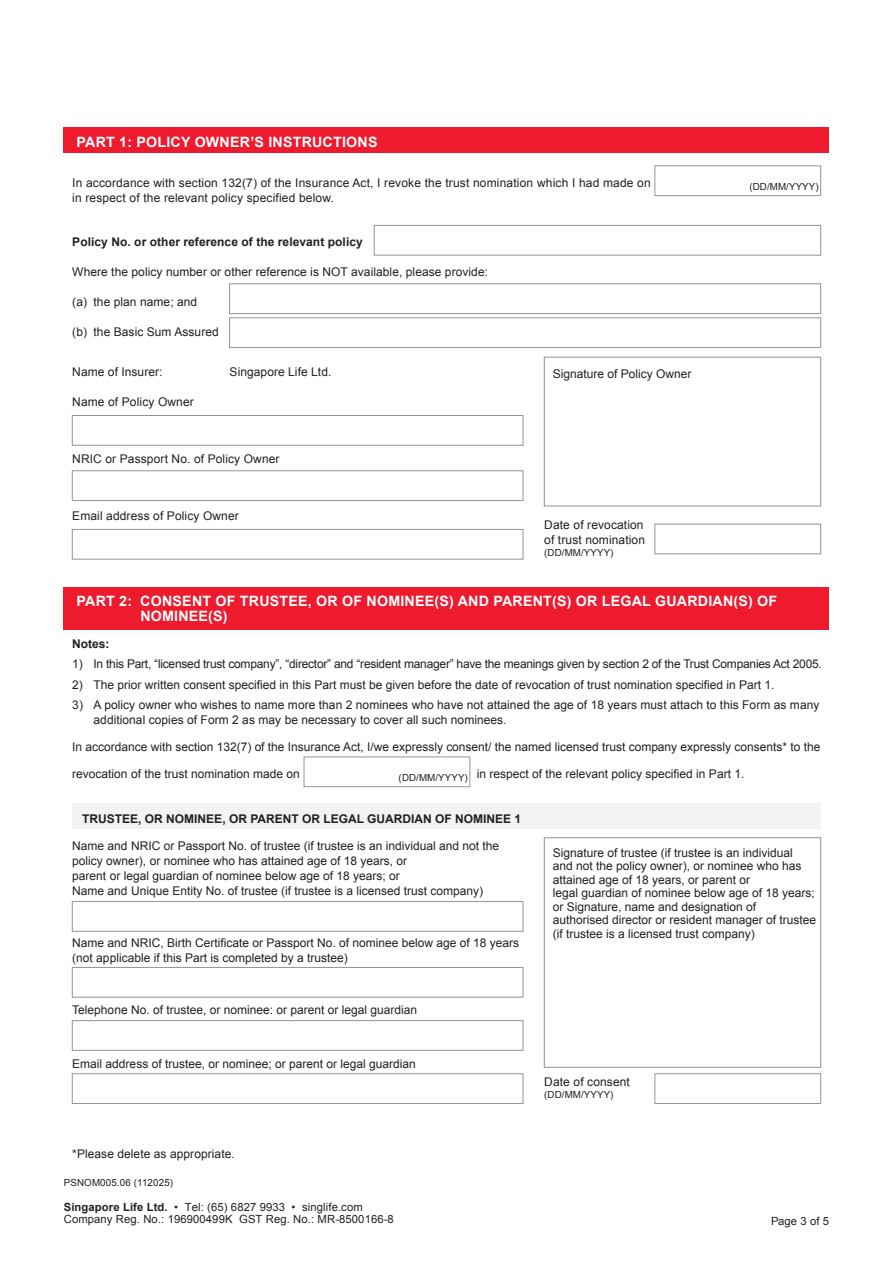
<style>
.page{position:relative;width:893px;height:1263px;background:#fff}
.page>*{position:absolute;margin:0;border:0;box-sizing:border-box;transform-origin:0 0}
.t1{font:700 14.25px/15px "Arial";letter-spacing:.015em;color:#fff}
.t2{font:12px/15px "Arial";color:#231f20}
.t3{font:12px "Arial";letter-spacing:-.02em;color:#231f20}
.t4{font:700 12px "Arial";color:#231f20}
.t5{font:11.25px/12.8px "Arial";letter-spacing:.01em;color:#231f20}
.t6{font:9.75px "Arial";letter-spacing:.01em;color:#231f20}
.s1{font-weight:700}
</style>
<div class="page">
<div style="left:64px;top:128px;width:765px;height:25px;background:#ee1a2e"></div>
<div style="left:374px;top:225px;width:447px;height:30px;border:1px solid #939598"></div>
<div style="left:229px;top:284px;width:592px;height:30px;border:1px solid #939598"></div>
<div style="left:229px;top:318px;width:592px;height:30px;border:1px solid #939598"></div>
<div style="left:544px;top:357px;width:277px;height:149px;border:1px solid #939598"></div>
<div style="left:72px;top:470px;width:451px;height:31px;border:1px solid #939598"></div>
<div style="left:72px;top:415px;width:451px;height:30px;border:1px solid #939598"></div>
<div style="left:655px;top:166px;width:166px;height:30px;border:1px solid #939598"></div>
<div style="left:655px;top:524px;width:166px;height:30px;border:1px solid #939598"></div>
<div style="left:72px;top:529px;width:451px;height:30px;border:1px solid #939598"></div>
<div style="left:64px;top:587px;width:765px;height:42px;background:#ee1a2e"></div>
<div style="left:72px;top:804px;width:749px;height:25px;background:#f2f3f4"></div>
<div style="left:544px;top:837px;width:277px;height:230px;border:1px solid #939598"></div>
<div style="left:72px;top:901px;width:451px;height:30px;border:1px solid #939598"></div>
<div style="left:72px;top:967px;width:451px;height:30px;border:1px solid #939598"></div>
<div style="left:72px;top:1020px;width:451px;height:30px;border:1px solid #939598"></div>
<div style="left:655px;top:1073px;width:166px;height:31px;border:1px solid #939598"></div>
<div style="left:72px;top:1073px;width:451px;height:31px;border:1px solid #939598"></div>
<div style="left:304px;top:757px;width:166px;height:30px;border:1px solid #939598"></div>
<p class="t1" style="left:77px;top:135px;width:302px">PART 1: POLICY OWNER’S INSTRUCTIONS</p>
<p class="t2" style="left:72px;top:175px;width:580px">In accordance with section 132(7) of the Insurance Act, I revoke the trust nomination which I had made on in respect of the relevant policy specified below.</p>
<p class="t4" style="left:72px;top:233px;width:292px">Policy No. or other reference of the relevant policy</p>
<p class="t2" style="left:72px;top:264px;width:417px">Where the policy number or other reference is NOT available, please provide:</p>
<p class="t2" style="left:72px;top:294px;width:127px">(a) the plan name; and</p>
<p class="t2" style="left:72px;top:324px;width:148px">(b) the Basic Sum Assured</p>
<p class="t2" style="left:72px;top:364px;width:92px">Name of Insurer:</p>
<p class="t2" style="left:230px;top:364px;width:103px">Singapore Life Ltd.</p>
<p class="t2" style="left:72px;top:395px;width:123px">Name of Policy Owner</p>
<p class="t2" style="left:72px;top:452px;width:209px">NRIC or Passport No. of Policy Owner</p>
<p class="t2" style="left:553px;top:366px;width:140px">Signature of Policy Owner</p>
<p class="t6" style="left:749px;top:180px;width:71px">(DD/MM/YYYY)</p>
<p class="t2" style="left:72px;top:509px;width:168px">Email address of Policy Owner</p>
<p class="t2" style="left:544px;top:517px;width:102px">Date of revocation of trust nomination</p>
<p class="t6" style="left:544px;top:546px;width:71px">(DD/MM/YYYY)</p>
<p class="t1" style="left:140px;top:594px;width:638px;text-indent:-64px">PART 2: CONSENT OF TRUSTEE, OR OF NOMINEE(S) AND PARENT(S) OR LEGAL GUARDIAN(S) OF<br>NOMINEE(S)</p>
<p class="t4" style="left:72px;top:636px;width:39px">Notes:</p>
<p class="t3" style="left:72px;top:656px;width:751px">1) In this Part, “licensed trust company”, “director” and “resident manager” have the meanings given by section 2 of the Trust Companies Act 2005.</p>
<p class="t2" style="left:72px;top:677px;width:704px">2) The prior written consent specified in this Part must be given before the date of revocation of trust nomination specified in Part 1.</p>
<p class="t2" style="left:94px;top:697px;width:727px;text-indent:-21px">3) A policy owner who wishes to name more than 2 nominees who have not attained the age of 18 years must attach to this Form as many additional copies of Form 2 as may be necessary to cover all such nominees.</p>
<p class="t2" style="left:72px;top:739px;width:750px">In accordance with section 132(7) of the Insurance Act, I/we expressly consent/ the named licensed trust company expressly consents* to the</p>
<p class="t2" style="left:72px;top:766px;width:229px">revocation of the trust nomination made on</p>
<p class="t2" style="left:477px;top:766px;width:269px">in respect of the relevant policy specified in Part 1.</p>
<p class="t6" style="left:399px;top:771px;width:71px">(DD/MM/YYYY)</p>
<p class="t4" style="left:82px;top:810px;width:440px">TRUSTEE, OR NOMINEE, OR PARENT OR LEGAL GUARDIAN OF NOMINEE 1</p>
<p class="t2" style="left:72px;top:838px;width:428px">Name and NRIC or Passport No. of trustee (if trustee is an individual and not the policy owner), or nominee who has attained age of 18 years, or<br>parent or legal guardian of nominee below age of 18 years; or<br>Name and Unique Entity No. of trustee (if trustee is a licensed trust company)</p>
<p class="t2" style="left:72px;top:935px;width:448px">Name and NRIC, Birth Certificate or Passport No. of nominee below age of 18 years (not applicable if this Part is completed by a trustee)</p>
<p class="t2" style="left:72px;top:1002px;width:346px">Telephone No. of trustee, or nominee: or parent or legal guardian</p>
<p class="t2" style="left:72px;top:1056px;width:345px">Email address of trustee, or nominee; or parent or legal guardian</p>
<p class="t2" style="left:72px;top:1147px;width:164px">*Please delete as appropriate.</p>
<p class="t6" style="left:64px;top:1176px;width:111px">PSNOM005.06 (112025)</p>
<p class="t5" style="left:64px;top:1200px;width:332px"><span class="s1">Singapore Life Ltd.</span> • Tel: (65) 6827 9933 • singlife.com<br>Company Reg. No.: 196900499K GST Reg. No.: MR-8500166-8</p>
<p class="t2" style="left:553px;top:846px;width:265px;line-height:13.5px">Signature of trustee (if trustee is an individual<br>and not the policy owner), or nominee who has attained age of 18 years, or parent or<br>legal guardian of nominee below age of 18 years; or Signature, name and designation of<br>authorised director or resident manager of trustee (if trustee is a licensed trust company)</p>
<p class="t2" style="left:544px;top:1074px;width:87px">Date of consent</p>
<p class="t6" style="left:544px;top:1088px;width:71px">(DD/MM/YYYY)</p>
<p class="t5" style="left:771px;top:1214px;width:60px">Page 3 of 5</p>
</div>
